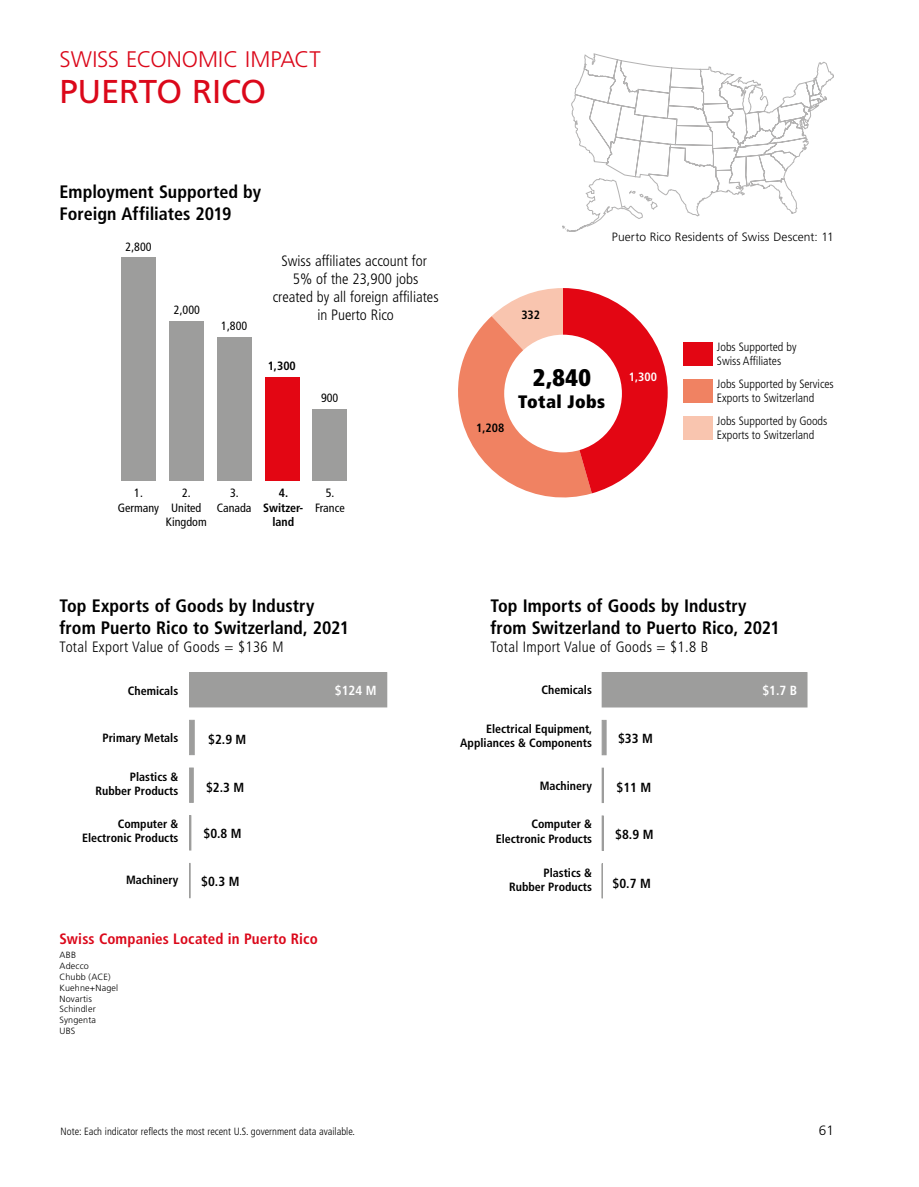
<style>
.page{position:relative;width:919px;height:1187px;background:#fff}
.page>*{position:absolute;margin:0;border:0;box-sizing:border-box;transform-origin:0 0}
._22_States_Title_Big{font:33px "Frutiger LT Pro";letter-spacing:-.01em;color:#db081a}
.t1{font:900 condensed 24px "Frutiger LT Pro";color:#000}
._22_States_Title_Sma{font:300 22.5px "Frutiger LT Pro";color:#db081a}
._22_Titel_cond{font:700 condensed 18px/21.6px "Frutiger LT Pro";color:#000}
.t2{font:900 condensed 18px "Frutiger LT Pro";letter-spacing:.02em;color:#000}
.Swiss_affiliates_Inf{font:300 condensed 15px/18px "Frutiger LT Pro";color:#000;text-align:center}
.Total_Value_22{font:300 condensed 15px "Frutiger LT Pro";letter-spacing:.02em;color:#000}
._22_Titel_Tabelle{font:700 condensed 15px "Frutiger LT Pro";letter-spacing:.01em;color:#db081a}
.t3{font:300 13.5px "Frutiger LT Pro";color:#000}
.t4{font:700 condensed 13.2px "Frutiger LT Pro";color:#000}
.t5{font:700 condensed 13.2px "Frutiger LT Pro";color:#fff}
.t6{font:700 condensed 12px/14.4px "Frutiger LT Pro";color:#000;text-align:right}
.t7{font:300 condensed 12px/14.4px "Frutiger LT Pro";color:#000}
.t8{font:condensed 12px/14.4px "Frutiger LT Pro";color:#000;text-align:center}
.Residents{font:300 12px "Frutiger LT Pro";letter-spacing:.01em;color:#000}
.t9{font:700 condensed 12px "Frutiger LT Pro";color:#fff}
.t10{font:300 condensed 10.5px "Frutiger LT Pro";color:#000}
.Companies{font:300 9px "Frutiger LT Pro";letter-spacing:.015em;color:#000}
</style>
<div class="page">
<div style="left:121px;top:258px;width:35px;height:223px;background:#9d9d9c"></div>
<div style="left:169px;top:321px;width:34px;height:160px;background:#9d9d9c"></div>
<div style="left:217px;top:337px;width:34px;height:144px;background:#9d9d9c"></div>
<div style="left:265px;top:377px;width:34px;height:104px;background:#e30613"></div>
<div style="left:313px;top:409px;width:34px;height:72px;background:#9d9d9c"></div>
<div style="left:190px;top:672px;width:197px;height:35px;background:#9d9d9c"></div>
<div style="left:189px;top:720px;width:5px;height:35px;background:#9d9d9c"></div>
<hr style="left:189px;top:767px;width:4px;height:35px;background:#9d9d9c">
<div style="left:189px;top:815px;width:2px;height:35px;border:1px solid #9d9d9c"></div>
<hr style="left:190px;top:863px;width:1px;height:34px;background:#9d9d9c">
<div style="left:189px;top:863px;width:1px;height:35px;border:1px solid #9d9d9c"></div>
<div style="left:602px;top:672px;width:205px;height:35px;background:#9d9d9c"></div>
<svg style="left:601px;top:720px;width:5px;height:35px"></svg>
<div style="left:601px;top:767px;width:2px;height:35px;border:1px solid #9d9d9c"></div>
<div style="left:601px;top:815px;width:2px;height:35px;border:1px solid #9d9d9c"></div>
<hr style="left:602px;top:863px;width:1px;height:35px;background:#9d9d9c">
<div style="left:601px;top:863px;width:1px;height:35px;border:1px solid #9d9d9c"></div>
<svg style="left:458px;top:288px;width:209px;height:209px"></svg>
<div style="left:683px;top:341px;width:30px;height:24px;background:#e30613"></div>
<div style="left:683px;top:379px;width:30px;height:23px;background:#f08262"></div>
<div style="left:683px;top:416px;width:30px;height:24px;background:#f9c5af"></div>
<div style="left:504px;top:334px;width:118px;height:118px;background:#fff;border-radius:50%"></div>
<svg style="left:571px;top:54px;width:262px;height:176px"></svg>
<svg style="left:562px;top:226px;width:16px;height:6px"></svg>
<p class="_22_States_Title_Sma" style="left:60px;top:46px;width:263px">SWISS ECONOMIC IMPACT</p>
<p class="_22_States_Title_Big" style="left:60px;top:72px;width:208px">PUERTO RICO</p>
<p class="_22_Titel_cond" style="left:60px;top:181px;width:203px">Employment Supported by<br>Foreign Affiliates 2019</p>
<p class="t8" style="left:126px;top:239px;width:27px">2,800</p>
<p class="t8" style="left:174px;top:303px;width:27px">2,000</p>
<p class="t8" style="left:221px;top:318px;width:27px">1,800</p>
<p class="Swiss_affiliates_Inf" style="left:273px;top:251px;width:167px">Swiss affiliates account for<br>5% of the 23,900 jobs created by all foreign affiliates in Puerto Rico</p>
<p class="t6" style="left:268px;top:358px;width:30px">1,300</p>
<p class="t8" style="left:321px;top:391px;width:19px">900</p>
<p class="t8" style="left:166px;top:486px;width:42px">2.<br>United<br>Kingdom</p>
<p class="t8" style="left:118px;top:486px;width:43px">1.<br>Germany</p>
<p class="t8" style="left:217px;top:486px;width:36px">3.<br>Canada</p>
<p class="t6" style="left:263px;top:486px;width:42px;text-align:center">4.<br>Switzer&shy;land</p>
<p class="t8" style="left:315px;top:486px;width:31px">5.<br>France</p>
<p class="Residents" style="left:612px;top:230px;width:223px">Puerto Rico Residents of Swiss Descent: 11</p>
<p class="t6" style="left:521px;top:308px;width:20px">332</p>
<p class="t6" style="left:476px;top:420px;width:30px">1,208</p>
<p class="t1" style="left:532px;top:363px;width:60px">2,840</p>
<p class="t2" style="left:518px;top:390px;width:88px">Total Jobs</p>
<p class="t9" style="left:629px;top:370px;width:30px">1,300</p>
<p class="t7" style="left:716px;top:339px;width:81px">Jobs Supported by<br>Swiss Affiliates</p>
<p class="t7" style="left:716px;top:376px;width:118px">Jobs Supported by Services<br>Exports to Switzerland</p>
<p class="t7" style="left:716px;top:413px;width:112px">Jobs Supported by Goods<br>Exports to Switzerland</p>
<p class="_22_Titel_cond" style="left:60px;top:595px;width:291px">Top Exports of Goods by Industry from Puerto Rico to Switzerland, 2021</p>
<p class="Total_Value_22" style="left:60px;top:638px;width:225px">Total Export Value of Goods = $136 M</p>
<p class="t6" style="left:128px;top:683px;width:52px">Chemicals</p>
<p class="t6" style="left:102px;top:730px;width:77px">Primary Metals</p>
<p class="t6" style="left:95px;top:769px;width:84px">Plastics &amp;<br>Rubber Products</p>
<p class="t6" style="left:82px;top:816px;width:98px">Computer &amp;<br>Electronic Products</p>
<p class="t6" style="left:126px;top:872px;width:54px">Machinery</p>
<p class="t4" style="left:208px;top:731px;width:40px">$2.9 M</p>
<p class="t4" style="left:206px;top:779px;width:40px">$2.3 M</p>
<p class="t4" style="left:203px;top:825px;width:40px">$0.8 M</p>
<p class="t4" style="left:201px;top:873px;width:40px">$0.3 M</p>
<p class="_22_Titel_Tabelle" style="left:60px;top:929px;width:260px">Swiss Companies Located in Puerto Rico</p>
<p class="Companies" style="left:60px;top:949px;width:18px">ABB</p>
<p class="Companies" style="left:60px;top:960px;width:31px">Adecco</p>
<p class="Companies" style="left:60px;top:971px;width:52px">Chubb (ACE)</p>
<p class="Companies" style="left:60px;top:982px;width:60px">Kuehne+Nagel</p>
<p class="Companies" style="left:60px;top:993px;width:34px">Novartis</p>
<p class="Companies" style="left:60px;top:1003px;width:38px">Schindler</p>
<p class="Companies" style="left:60px;top:1014px;width:38px">Syngenta</p>
<p class="Companies" style="left:60px;top:1025px;width:17px">UBS</p>
<p class="t5" style="left:335px;top:682px;width:43px">$124 M</p>
<p class="_22_Titel_cond" style="left:490px;top:595px;width:291px">Top Imports of Goods by Industry from Switzerland to Puerto Rico, 2021</p>
<p class="Total_Value_22" style="left:490px;top:638px;width:219px">Total Import Value of Goods = $1.8 B</p>
<p class="t6" style="left:541px;top:682px;width:52px">Chemicals</p>
<p class="t6" style="left:460px;top:721px;width:134px">Electrical Equipment,<br>Appliances &amp; Components</p>
<p class="t6" style="left:539px;top:778px;width:54px">Machinery</p>
<p class="t6" style="left:495px;top:816px;width:98px">Computer &amp;<br>Electronic Products</p>
<p class="t6" style="left:509px;top:865px;width:84px">Plastics &amp;<br>Rubber Products</p>
<p class="t4" style="left:618px;top:730px;width:36px">$33 M</p>
<p class="t4" style="left:616px;top:780px;width:36px">$11 M</p>
<p class="t4" style="left:615px;top:826px;width:40px">$8.9 M</p>
<p class="t4" style="left:612px;top:875px;width:40px">$0.7 M</p>
<p class="t5" style="left:762px;top:682px;width:36px">$1.7 B</p>
<p class="t10" style="left:61px;top:1125px;width:296px">Note: Each indicator reflects the most recent U.S. government data available.</p>
<p class="t3" style="left:818px;top:1121px;width:17px">61</p>
</div>
